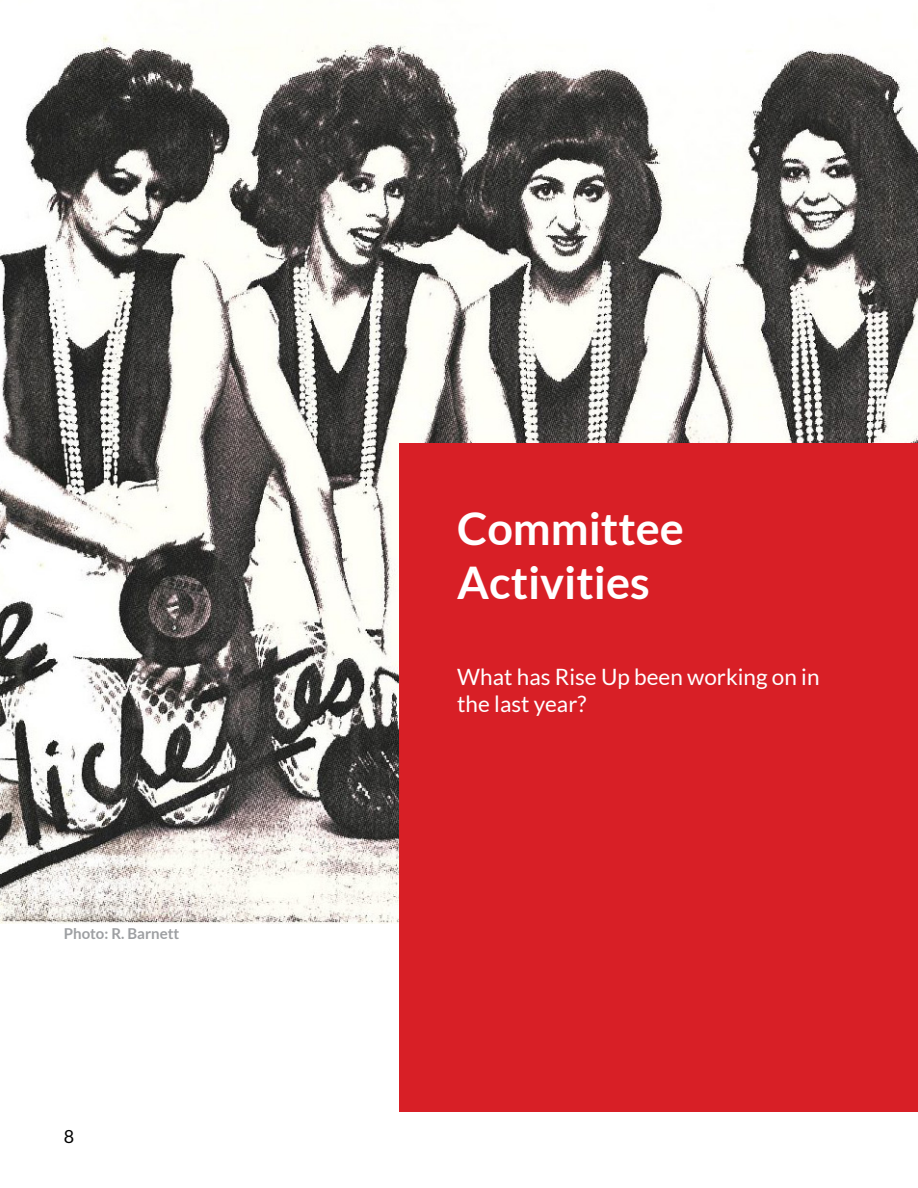
<style>
.page{position:relative;width:918px;height:1188px;background:#fff}
.page>*{position:absolute;margin:0;border:0;box-sizing:border-box;transform-origin:0 0}
.t1{font:700 45px/54px "Lato";color:#fff}
.t2{font:22.5px/27px "Lato";color:#fff}
.t3{font:18px "Lato";color:#000}
.t4{font:700 15px "Lato";color:#9d9fa2}
</style>
<div class="page">
<img style="left:0;top:34px;width:918px;height:889px">
<div style="left:399px;top:443px;width:519px;height:668px;background:#d81f26"></div>
<p class="t4" style="left:64px;top:925px;width:117px">Photo: R. Barnett</p>
<p class="t3" style="left:64px;top:1126px;width:12px">8</p>
<h1 class="t1" style="left:457px;top:501px;width:228px">Committee<br>Activities</h1>
<p class="t2" style="left:457px;top:663px;width:364px">What has Rise Up been working on in the last year?</p>
</div>
